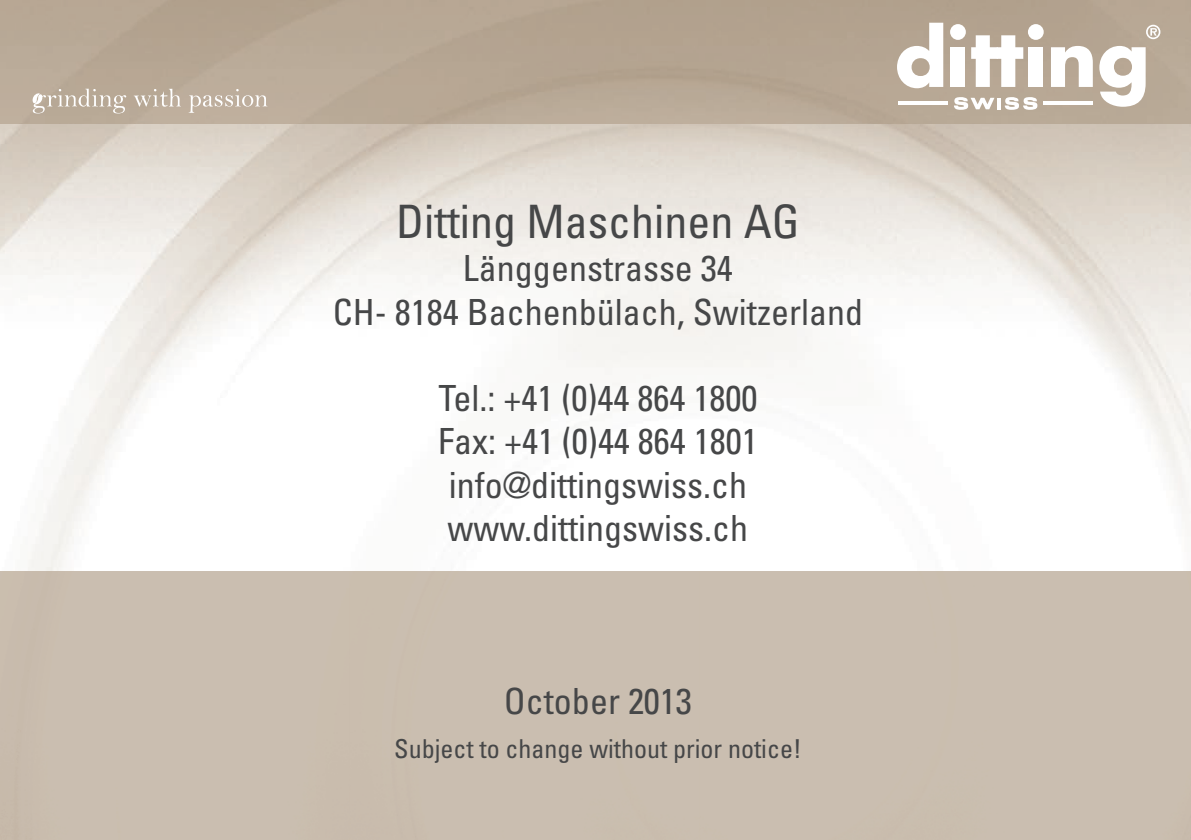
<style>
.page{position:relative;width:1191px;height:840px;background:#fff}
.page>*{position:absolute;margin:0;border:0;box-sizing:border-box;transform-origin:0 0}
.t1{font:condensed 46px "Univers";color:#464748}
.t2{font:condensed 36px/43.2px "Univers";color:#464748;text-align:center}
.t3{font:condensed 26px "Univers";color:#464748}
</style>
<div class="page">
<svg style="left:897px;top:23px;width:46px;height:65px"></svg>
<svg style="left:971px;top:35px;width:52px;height:52px"></svg>
<svg style="left:1051px;top:46px;width:41px;height:41px"></svg>
<svg style="left:1099px;top:46px;width:46px;height:61px"></svg>
<svg style="left:954px;top:97px;width:40px;height:13px"></svg>
<svg style="left:1004px;top:97px;width:33px;height:13px"></svg>
<svg style="left:1146px;top:25px;width:14px;height:14px"></svg>
<svg style="left:134px;top:89px;width:47px;height:18px"></svg>
<svg style="left:189px;top:89px;width:78px;height:24px;background:#c7baab"></svg>
<svg style="left:33px;top:89px;width:93px;height:24px;background:#c5b9aa"></svg>
<p class="t1" style="left:396px;top:192px;width:405px">Ditting Maschinen AG</p>
<p class="t2" style="left:333px;top:246px;width:531px">Länggenstrasse 34<br>CH- 8184 Bachenbülach, Switzerland</p>
<p class="t2" style="left:438px;top:376px;width:321px;text-align:left">Tel.: +41 (0)44 864 1800<br>Fax: +41 (0)44 864 1801 info@dittingswiss.ch www.dittingswiss.ch</p>
<p class="t2" style="left:504px;top:678px;width:189px">October 2013</p>
<p class="t3" style="left:394px;top:731px;width:409px">Subject to change without prior notice!</p>
</div>
